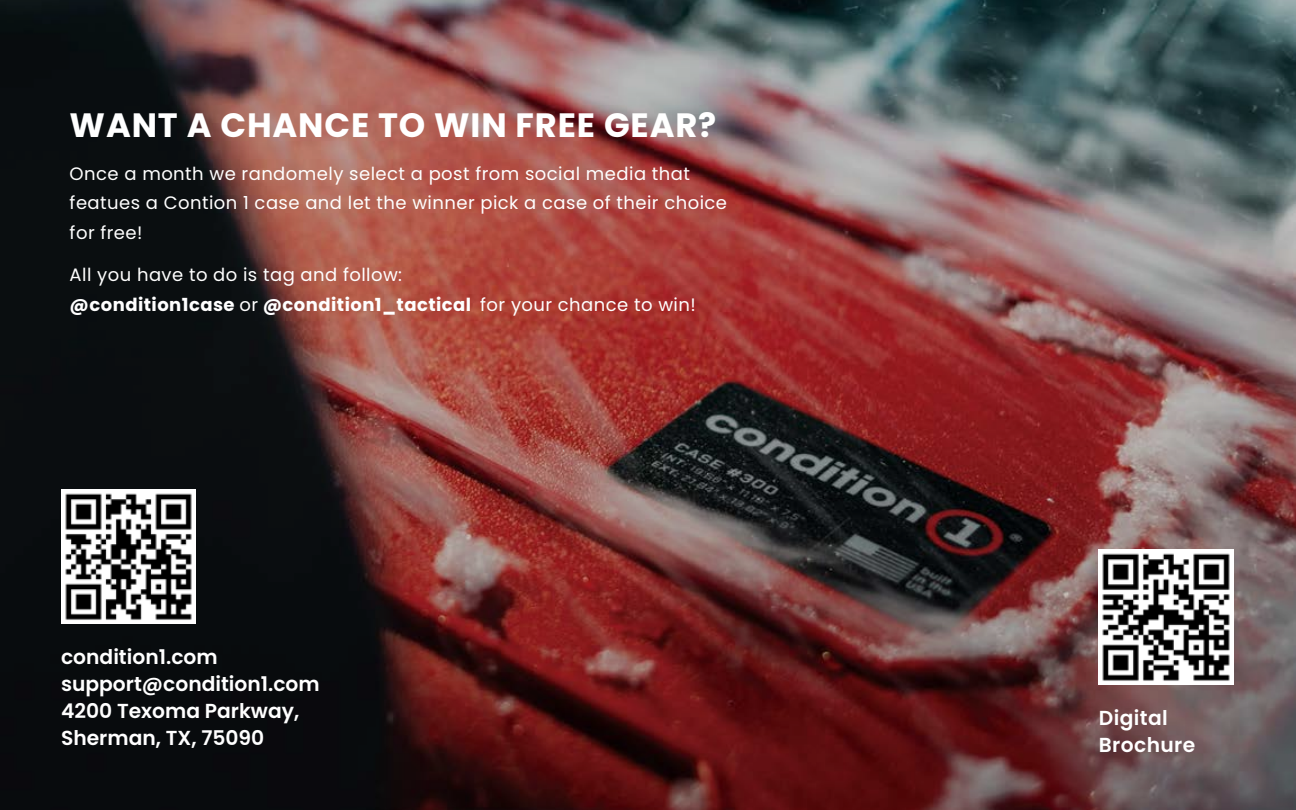
<style>
.page{position:relative;width:1296px;height:810px;background:#fff}
.page>*{position:absolute;margin:0;border:0;box-sizing:border-box;transform-origin:0 0}
.t1{font:700 33.75px "Poppins";letter-spacing:.025em;color:#fff}
.t2{font:600 20.25px/27px "Poppins";color:#fff}
.t3{font:600 20.25px/27px "Poppins";letter-spacing:.02em;color:#fff}
.t4{font:18px/29.2px "Poppins";letter-spacing:.025em;color:#fff}
.s1{font-weight:700}
</style>
<div class="page">
<img style="left:0;top:0;width:1296px;height:810px">
<img style="left:61px;top:489px;width:135px;height:135px">
<img style="left:1099px;top:550px;width:135px;height:134px">
<h1 class="t1" style="left:70px;top:106px;width:648px">WANT A CHANCE TO WIN FREE GEAR?</h1>
<p class="t4" style="left:70px;top:159px;width:659px">Once a month we randomely select a post from social media that featues a Contion 1 case and let the winner pick a case of their choice for free!</p>
<p class="t4" style="left:70px;top:261px;width:628px">All you have to do is tag and follow:<br><span class="s1">@condition1case</span> or <span class="s1">@condition1_tactical</span> for your chance to win!</p>
<p class="t2" style="left:61px;top:644px;width:260px">condition1.com support@condition1.com<br>4200 Texoma Parkway,<br>Sherman, TX, 75090</p>
<p class="t3" style="left:1099px;top:705px;width:98px">Digital<br>Brochure</p>
</div>
